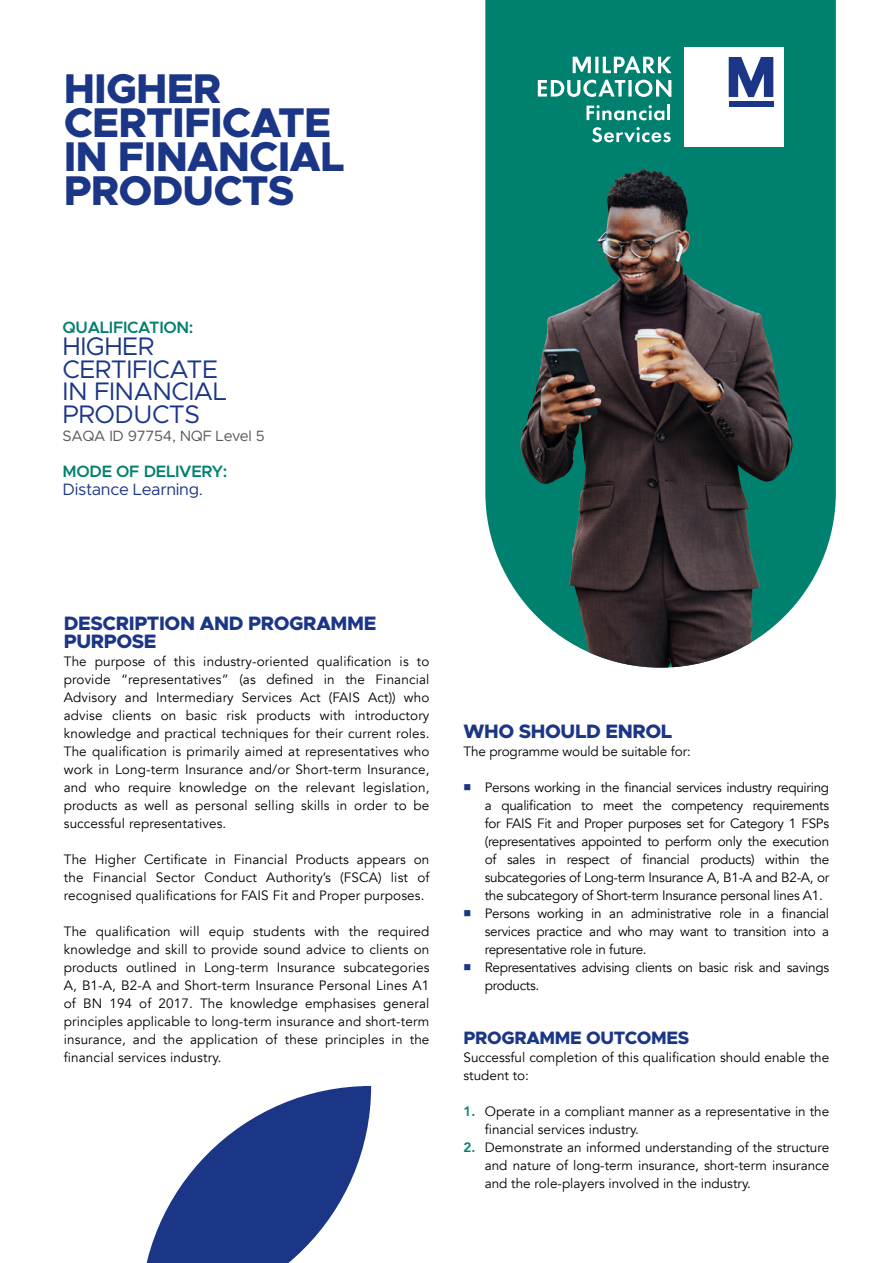
<style>
.page{position:relative;width:893px;height:1263px;background:#fff}
.page>*{position:absolute;margin:0;border:0;box-sizing:border-box;transform-origin:0 0}
.t1{font:800 41.7px/33.9px "Metropolis";letter-spacing:-.02em;color:#1c3687}
.t2{font:25.5px/22.5px "Metropolis";letter-spacing:-.02em;color:#1c3687}
.t3{font:800 19.5px/18px "Metropolis";letter-spacing:-.02em;color:#1c3687}
.t4{font:800 18px "Metropolis";letter-spacing:-.02em;color:#1c3687}
.t5{font:600 16.5px "Metropolis";letter-spacing:-.02em;color:#00806e}
.t6{font:16.5px "Metropolis";letter-spacing:-.02em;color:#1c3687}
.t7{font:15px "Metropolis";letter-spacing:-.02em;color:#58595b}
.t8{font:13.5px/18px "Avenir";color:#000;text-align:justify}
.t9{font:13.5px/18px "Avenir";letter-spacing:-.02em;color:#000}
.s1{color:#1c3687}
.s2{font-weight:800;color:#00806e}
</style>
<div class="page">
<svg style="left:485px;top:0;width:351px;height:668px;background:#2a6b62"></svg>
<img style="left:597px;top:169px;width:46px;height:75px">
<svg style="left:146px;top:1086px;width:225px;height:177px"></svg>
<div style="left:684px;top:47px;width:99px;height:99px;background:#fff"></div>
<svg style="left:729px;top:57px;width:44px;height:40px"></svg>
<div style="left:729px;top:101px;width:44px;height:5px;background:#1c3687"></div>
<svg style="left:538px;top:56px;width:134px;height:41px"></svg>
<svg style="left:586px;top:105px;width:78px;height:15px"></svg>
<hr style="left:667px;top:104px;width:3px;height:16px;background:#fff">
<svg style="left:592px;top:127px;width:79px;height:15px"></svg>
<h1 class="t1" style="left:64px;top:72px;width:282px">HIGHER<br>CERTIFICATE<br>IN FINANCIAL<br>PRODUCTS</h1>
<p class="t5" style="left:63px;top:316px;width:132px">QUALIFICATION:</p>
<h2 class="t2" style="left:63px;top:335px;width:166px">HIGHER<br>CERTIFICATE<br>IN FINANCIAL<br>PRODUCTS</h2>
<p class="t7" style="left:63px;top:426px;width:204px">SAQA ID 97754, NQF Level 5</p>
<p class="t5" style="left:63px;top:460px;width:166px">MODE OF DELIVERY:</p>
<p class="t6" style="left:63px;top:479px;width:142px">Distance Learning.</p>
<h3 class="t3" style="left:64px;top:614px;width:314px">DESCRIPTION AND PROGRAMME<br>PURPOSE</h3>
<p class="t8" style="left:64px;top:653px;width:367px">The purpose of this industry-oriented qualification is to provide “representatives” (as defined in the Financial Advisory and Intermediary Services Act (FAIS Act)) who advise clients on basic risk products with introductory knowledge and practical techniques for their current roles.<br>The qualification is primarily aimed at representatives who work in Long-term Insurance and/or Short-term Insurance, and who require knowledge on the relevant legislation, products as well as personal selling skills in order to be successful representatives.</p>
<p class="t8" style="left:64px;top:851px;width:367px">The Higher Certificate in Financial Products appears on the Financial Sector Conduct Authority’s (FSCA) list of recognised qualifications for FAIS Fit and Proper purposes.</p>
<p class="t8" style="left:64px;top:923px;width:367px">The qualification will equip students with the required knowledge and skill to provide sound advice to clients on products outlined in Long-term Insurance subcategories A, B1-A, B2-A and Short-term Insurance Personal Lines A1 of BN 194 of 2017. The knowledge emphasises general principles applicable to long-term insurance and short-term insurance, and the application of these principles in the financial services industry.</p>
<h3 class="t3" style="left:463px;top:722px;width:210px">WHO SHOULD ENROL</h3>
<p class="t8" style="left:463px;top:743px;width:229px">The programme would be suitable for:</p>
<p class="t8" style="left:485px;top:779px;width:346px;text-indent:-21px"><span class="s1">■</span> Persons working in the financial services industry requiring a qualification to meet the competency requirements for FAIS Fit and Proper purposes set for Category 1 FSPs (representatives appointed to perform only the execution of sales in respect of financial products) within the subcategories of Long-term Insurance A, B1-A and B2-A, or the subcategory of Short-term Insurance personal lines A1.</p>
<p class="t8" style="left:485px;top:905px;width:346px;text-indent:-21px"><span class="s1">■</span> Persons working in an administrative role in a financial services practice and who may want to transition into a representative role in future.</p>
<p class="t9" style="left:485px;top:959px;width:346px;text-indent:-21px"><span class="s1">■</span> Representatives advising clients on basic risk and savings products.</p>
<h3 class="t4" style="left:463px;top:1026px;width:227px">PROGRAMME OUTCOMES</h3>
<p class="t8" style="left:463px;top:1049px;width:367px">Successful completion of this qualification should enable the student to:</p>
<p class="t8" style="left:485px;top:1103px;width:346px;text-indent:-21px"><span class="s2">1.</span> Operate in a compliant manner as a representative in the financial services industry.</p>
<p class="t8" style="left:485px;top:1139px;width:346px;text-indent:-21px"><span class="s2">2.</span> Demonstrate an informed understanding of the structure and nature of long-term insurance, short-term insurance and the role-players involved in the industry.</p>
</div>
